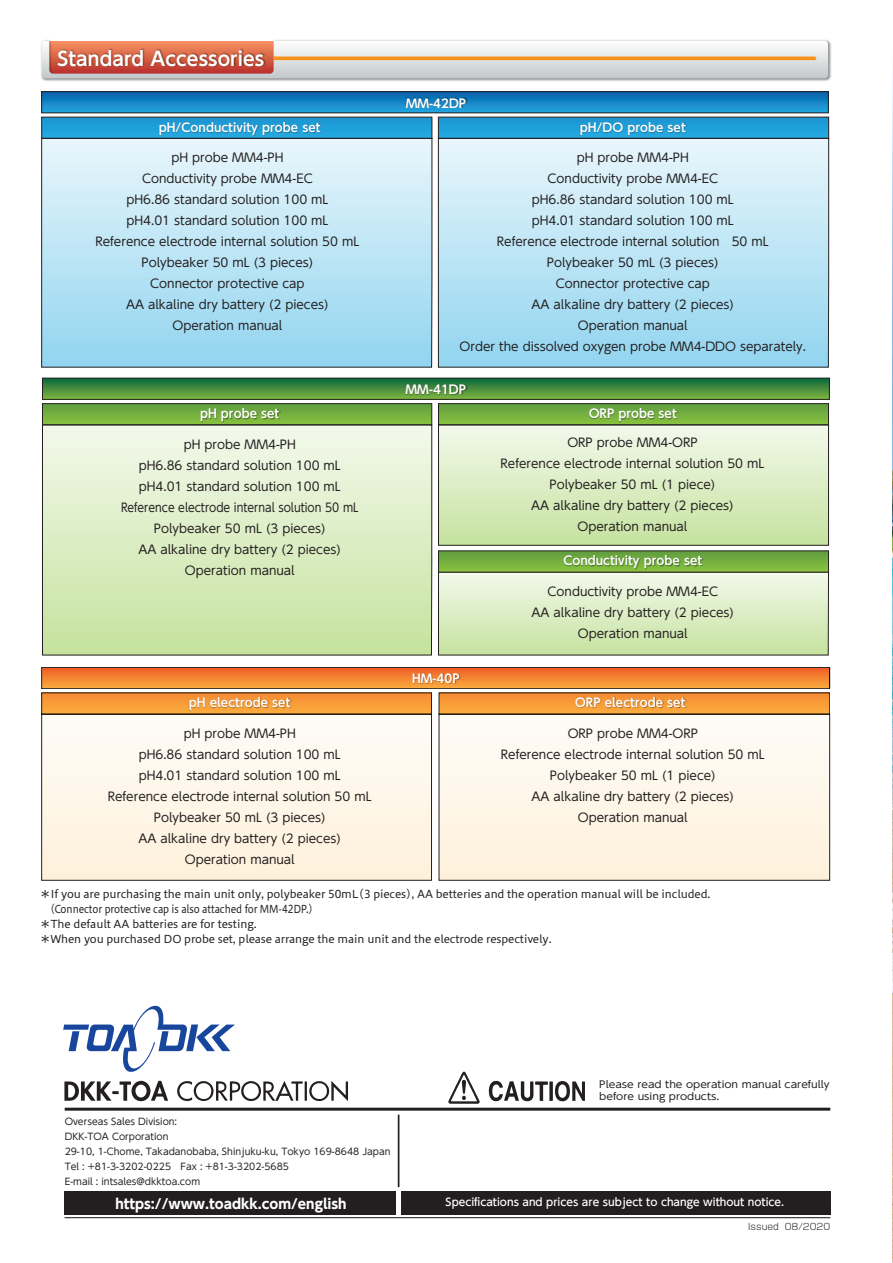
<style>
.page{position:relative;width:893px;height:1263px;background:#fff}
.page>*{position:absolute;margin:0;border:0;box-sizing:border-box;transform-origin:0 0}
.t1{font:700 19.2px "UD Shin Go Pr 6 N De";color:#fff}
.t2{font:700 13.5px "UD Shin Go Pr 6 N";color:#fff}
.t3{font:12px/21px "UD Shin Go Pr 6 N";color:#231f20;text-align:center}
.t4{font:700 12px "UD Shin Go Pr 6 N De";color:#fff}
.t5{font:10.8px/15px "Hiragino UD Sans Std N W4";letter-spacing:-.01em;color:#231f20}
.t6{font:500 10.65px "UD Shin Go Pr 6 N";color:#fff}
.t7{font:9.75px/12px "UD Shin Go Pr 6 N";color:#231f20;scale:1.1 1}
.t8{font:9.3px/15px "UD Shin Go Pr 6 N";color:#231f20}
.t9{font:300 9px "Shin Go Pr 6 N";color:#231f20}
</style>
<div class="page">
<img style="left:892px;top:72px;width:1px;height:1190px">
<svg style="left:489px;top:1081px;width:96px;height:20px"></svg>
<svg style="left:448px;top:1071px;width:32px;height:33px"></svg>
<svg style="left:177px;top:1081px;width:171px;height:20px"></svg>
<svg style="left:64px;top:1081px;width:104px;height:20px"></svg>
<hr style="left:65px;top:1108px;width:765px;height:3px;background:#231f20">
<hr style="left:65px;top:1217px;width:765px;height:1px;background:#231f20">
<div style="left:65px;top:1191px;width:331px;height:23px;background:#231f20"></div>
<div style="left:401px;top:1191px;width:429px;height:23px;background:#231f20"></div>
<hr style="left:398px;top:1115px;width:1px;height:72px;background:#231f20">
<svg style="left:63px;top:1005px;width:172px;height:67px"></svg>
<svg style="left:41px;top:667px;width:790px;height:22px;background:#e37b31"></svg>
<div style="left:42px;top:714px;width:389px;height:166px;background:linear-gradient(to right,#fef7ea,#fef7ea)"></div>
<div style="left:41px;top:714px;width:391px;height:166px;border:1px solid #231f20"></div>
<div style="left:439px;top:714px;width:391px;height:166px;background:linear-gradient(to right,#fef7ea,#fef7ea)"></div>
<div style="left:439px;top:714px;width:391px;height:166px;border:1px solid #231f20"></div>
<img style="left:41px;top:40px;width:790px;height:41px">
<svg style="left:42px;top:41px;width:786px;height:37px"></svg>
<svg style="left:41px;top:117px;width:391px;height:21px;background:#2097cd"></svg>
<svg style="left:41px;top:138px;width:391px;height:230px;background:#bbe2f2"></svg>
<svg style="left:43px;top:93px;width:783px;height:18px;background:#1482c2"></svg>
<div style="left:41px;top:91px;width:787px;height:22px;border:1px solid #231f20"></div>
<img style="left:158px;top:120px;width:165px;height:18px">
<img style="left:405px;top:96px;width:63px;height:18px">
<svg style="left:438px;top:117px;width:391px;height:21px;background:#2098ce"></svg>
<svg style="left:438px;top:138px;width:391px;height:230px;background:#bbe2f2"></svg>
<img style="left:579px;top:120px;width:109px;height:18px">
<svg style="left:42px;top:403px;width:390px;height:21px;background:#6ea63e"></svg>
<svg style="left:42px;top:424px;width:390px;height:231px;background:#d9eac2"></svg>
<svg style="left:44px;top:380px;width:784px;height:18px;background:#468e3d"></svg>
<div style="left:42px;top:378px;width:788px;height:22px;border:1px solid #231f20"></div>
<img style="left:199px;top:406px;width:82px;height:18px">
<img style="left:405px;top:383px;width:63px;height:17px">
<svg style="left:438px;top:403px;width:391px;height:21px;background:#6ea63e"></svg>
<svg style="left:438px;top:424px;width:391px;height:122px;background:#d7e8c0"></svg>
<img style="left:588px;top:406px;width:91px;height:18px">
<svg style="left:438px;top:550px;width:391px;height:105px;background:#c7dead"></svg>
<img style="left:562px;top:554px;width:142px;height:18px">
<svg style="left:441px;top:695px;width:387px;height:17px;background:#f79b38"></svg>
<svg style="left:43px;top:695px;width:387px;height:17px;background:#f79b38"></svg>
<img style="left:188px;top:696px;width:104px;height:18px">
<img style="left:574px;top:696px;width:113px;height:18px">
<img style="left:411px;top:672px;width:51px;height:17px">
<hr style="left:274px;top:57px;width:541px;height:3px;background:#f7931d">
<h1 class="t1" style="left:58px;top:43px;width:208px">Standard Accessories</h1>
<p class="t4" style="left:159px;top:117px;width:163px">pH/Conductivity probe set</p>
<p class="t3" style="left:96px;top:147px;width:265px">pH probe MM4-PH<br>Conductivity probe MM4-EC<br>pH6.86 standard solution 100 mL<br>pH4.01 standard solution 100 mL<br>Reference electrode internal solution 50 mL<br>Polybeaker 50 mL (3 pieces)<br>Connector protective cap<br>AA alkaline dry battery (2 pieces)<br>Operation manual</p>
<p class="t4" style="left:200px;top:404px;width:81px">pH probe set</p>
<p class="t3" style="left:121px;top:433px;width:239px">pH probe MM4-PH<br>pH6.86 standard solution 100 mL pH4.01 standard solution 100 mL<br>Reference electrode internal solution 50 mL<br>Polybeaker 50 mL (3 pieces)<br>AA alkaline dry battery (2 pieces)<br>Operation manual</p>
<p class="t4" style="left:406px;top:93px;width:62px">MM-42DP</p>
<p class="t4" style="left:580px;top:117px;width:108px">pH/DO probe set</p>
<p class="t3" style="left:460px;top:147px;width:348px">pH probe MM4-PH<br>Conductivity probe MM4-EC<br>pH6.86 standard solution 100 mL<br>pH4.01 standard solution 100 mL<br>Reference electrode internal solution　50 mL<br>Polybeaker 50 mL (3 pieces)<br>Connector protective cap<br>AA alkaline dry battery (2 pieces)<br>Operation manual<br>Order the dissolved oxygen probe MM4-DDO separately.</p>
<p class="t4" style="left:406px;top:380px;width:62px">MM-41DP</p>
<p class="t4" style="left:412px;top:669px;width:49px">HM-40P</p>
<p class="t4" style="left:589px;top:404px;width:90px">ORP probe set</p>
<p class="t3" style="left:501px;top:431px;width:265px">ORP probe MM4-ORP<br>Reference electrode internal solution 50 mL<br>Polybeaker 50 mL (1 piece)<br>AA alkaline dry battery (2 pieces)<br>Operation manual</p>
<p class="t4" style="left:563px;top:551px;width:140px">Conductivity probe set</p>
<p class="t3" style="left:532px;top:580px;width:204px">Conductivity probe MM4-EC<br>AA alkaline dry battery (2 pieces)<br>Operation manual</p>
<p class="t4" style="left:189px;top:693px;width:103px">pH electrode set</p>
<p class="t4" style="left:575px;top:693px;width:112px">ORP electrode set</p>
<p class="t3" style="left:108px;top:723px;width:265px">pH probe MM4-PH<br>pH6.86 standard solution 100 mL<br>pH4.01 standard solution 100 mL<br>Reference electrode internal solution 50 mL<br>Polybeaker 50 mL (3 pieces)<br>AA alkaline dry battery (2 pieces)<br>Operation manual</p>
<p class="t3" style="left:501px;top:723px;width:265px">ORP probe MM4-ORP<br>Reference electrode internal solution 50 mL<br>Polybeaker 50 mL (1 piece)<br>AA alkaline dry battery (2 pieces)<br>Operation manual</p>
<p class="t5" style="left:40px;top:886px;width:672px">＊If you are purchasing the main unit only, polybeaker 50mL(3 pieces), AA betteries and the operation manual will be included.　(Connector protective cap is also attached for MM-42DP.)<br>＊The default AA batteries are for testing.<br>＊When you purchased DO probe set, please arrange the main unit and the electrode respectively.</p>
<p class="t8" style="left:65px;top:1114px;width:327px">Overseas Sales Division:<br>DKK-TOA Corporation<br>29-10, 1-Chome, Takadanobaba, Shinjuku-ku, Tokyo 169-8648 Japan Tel : +81-3-3202-0225　Fax : +81-3-3202-5685<br>E-mail : intsales@dkktoa.com</p>
<p class="t2" style="left:115px;top:1192px;width:233px">https://www.toadkk.com/english</p>
<p class="t7" style="left:599px;top:1078px;width:211px">Please read the operation manual carefully before using products.</p>
<p class="t6" style="left:446px;top:1193px;width:340px">Specifications and prices are subject to change without notice.</p>
<p class="t9" style="left:748px;top:1219px;width:84px">Issued 08/2020</p>
</div>
